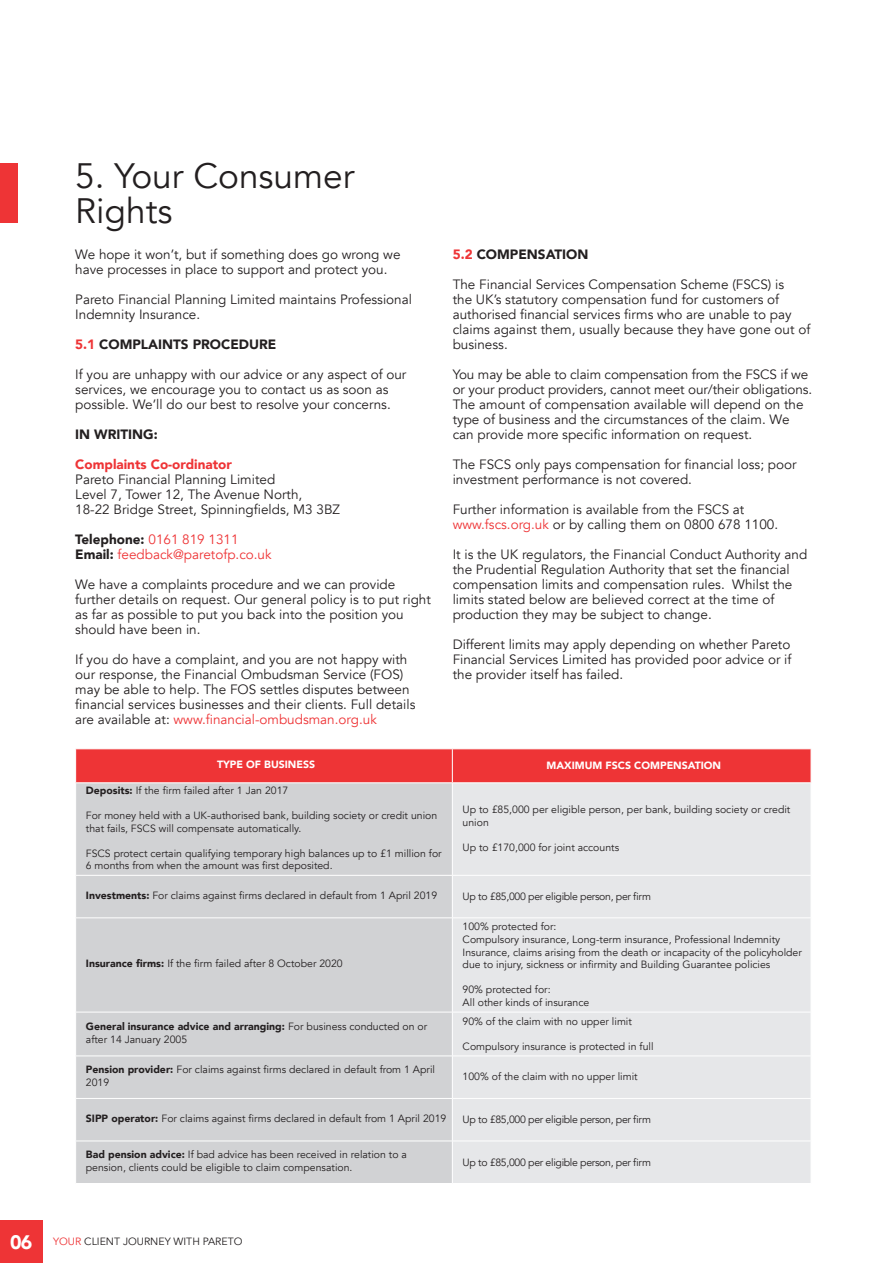
<style>
.page{position:relative;width:893px;height:1263px;background:#fff}
.page>*{position:absolute;margin:0;border:0;box-sizing:border-box;transform-origin:0 0}
.t1{font:35.25px "Avenir";color:#231f20}
.t2{font:900 19.5px "Avenir";color:#fff}
.t3{font:13.5px/15px "Avenir";color:#231f20}
.t4{font:13.5px "Avenir";color:#ee3436}
.t5{font:900 13.5px "Avenir";color:#231f20}
.t6{font:900 13.5px "Avenir";color:#ee3436}
.t7{font:10.5px/12.6px "Avenir";color:#231f20}
.t8{font:10.5px "Avenir";letter-spacing:-.03em;color:#231f20}
.t9{font:900 10.5px "Avenir";color:#fff}
.s1{color:#ee3436}
.s2{font-weight:900;color:#231f20}
.s3{font-weight:900}
</style>
<div class="page">
<div style="left:0;top:163px;width:17px;height:60px;background:#ee3436"></div>
<div style="left:0;top:1221px;width:43px;height:42px;background:#ee3436"></div>
<div style="left:76px;top:749px;width:735px;height:33px;background:#ee3436"></div>
<div style="left:76px;top:783px;width:376px;height:400px;background:#d1d2d4"></div>
<div style="left:453px;top:783px;width:358px;height:400px;background:#e6e7e9"></div>
<hr style="left:452px;top:749px;width:1px;height:33px;background:#fff">
<hr style="left:75px;top:875px;width:377px;height:1px;background:#fff">
<hr style="left:452px;top:875px;width:359px;height:1px;background:#fff">
<hr style="left:75px;top:917px;width:377px;height:1px;background:#fff">
<hr style="left:452px;top:917px;width:359px;height:1px;background:#fff">
<hr style="left:75px;top:1012px;width:377px;height:1px;background:#fff">
<hr style="left:452px;top:1012px;width:359px;height:1px;background:#fff">
<hr style="left:75px;top:1055px;width:377px;height:1px;background:#fff">
<hr style="left:452px;top:1055px;width:359px;height:1px;background:#fff">
<hr style="left:75px;top:1098px;width:377px;height:1px;background:#fff">
<hr style="left:452px;top:1098px;width:359px;height:1px;background:#fff">
<hr style="left:75px;top:1140px;width:377px;height:1px;background:#fff">
<hr style="left:452px;top:1140px;width:359px;height:1px;background:#fff">
<p class="t1" style="left:75px;top:155px;width:281px">5. Your Consumer</p>
<p class="t1" style="left:75px;top:190px;width:99px">Rights</p>
<p class="t3" style="left:75px;top:247px;width:327px">We hope it won’t, but if something does go wrong we have processes in place to support and protect you.</p>
<p class="t3" style="left:75px;top:292px;width:338px">Pareto Financial Planning Limited maintains Professional<br>Indemnity Insurance.</p>
<p class="t5" style="left:75px;top:332px;width:203px"><span class="s1">5.1</span> COMPLAINTS PROCEDURE</p>
<p class="t3" style="left:75px;top:367px;width:333px">If you are unhappy with our advice or any aspect of our services, we encourage you to contact us as soon as possible. We’ll do our best to resolve your concerns.</p>
<p class="t5" style="left:75px;top:422px;width:84px">IN WRITING:</p>
<p class="t6" style="left:75px;top:452px;width:158px">Complaints Co-ordinator</p>
<p class="t3" style="left:75px;top:472px;width:201px">Pareto Financial Planning Limited</p>
<p class="t3" style="left:75px;top:487px;width:229px">Level 7, Tower 12, The Avenue North,</p>
<p class="t3" style="left:75px;top:502px;width:266px">18-22 Bridge Street, Spinningfields, M3 3BZ</p>
<p class="t4" style="left:75px;top:531px;width:165px"><span class="s2">Telephone:</span> 0161 819 1311</p>
<p class="t4" style="left:75px;top:546px;width:198px"><span class="s2">Email:</span> feedback@paretofp.co.uk</p>
<p class="t3" style="left:75px;top:577px;width:357px">We have a complaints procedure and we can provide further details on request. Our general policy is to put right as far as possible to put you back into the position you should have been in.</p>
<p class="t3" style="left:75px;top:652px;width:342px">If you do have a complaint, and you are not happy with our response, the Financial Ombudsman Service (FOS) may be able to help. The FOS settles disputes between financial services businesses and their clients. Full details are available at: <span class="s1">www.financial-ombudsman.org.uk</span></p>
<p class="t5" style="left:453px;top:242px;width:137px"><span class="s1">5.2</span> COMPENSATION</p>
<p class="t3" style="left:453px;top:277px;width:359px">The Financial Services Compensation Scheme (FSCS) is<br>the UK’s statutory compensation fund for customers of authorised financial services firms who are unable to pay claims against them, usually because they have gone out of business.</p>
<p class="t3" style="left:453px;top:367px;width:361px">You may be able to claim compensation from the FSCS if we or your product providers, cannot meet our/their obligations.<br>The amount of compensation available will depend on the type of business and the circumstances of the claim. We can provide more specific information on request.</p>
<p class="t3" style="left:453px;top:457px;width:345px">The FSCS only pays compensation for financial loss; poor investment performance is not covered.</p>
<p class="t3" style="left:453px;top:502px;width:327px">Further information is available from the FSCS at <span class="s1">www.fscs.org.uk</span> or by calling them on 0800 678 1100.</p>
<p class="t3" style="left:453px;top:547px;width:356px">It is the UK regulators, the Financial Conduct Authority and the Prudential Regulation Authority that set the financial compensation limits and compensation rules. Whilst the limits stated below are believed correct at the time of production they may be subject to change.</p>
<p class="t3" style="left:453px;top:637px;width:340px;text-align:justify">Different limits may apply depending on whether Pareto Financial Services Limited has provided poor advice or if the provider itself has failed.</p>
<p class="t9" style="left:217px;top:756px;width:100px">TYPE OF BUSINESS</p>
<p class="t9" style="left:547px;top:756px;width:176px">MAXIMUM FSCS COMPENSATION</p>
<p class="t7" style="left:86px;top:784px;width:204px"><span class="s3">Deposits:</span> If the firm failed after 1 Jan 2017</p>
<p class="t7" style="left:86px;top:809px;width:353px">For money held with a UK-authorised bank, building society or credit union that fails, FSCS will compensate automatically.</p>
<p class="t7" style="left:86px;top:847px;width:357px">FSCS protect certain qualifying temporary high balances up to £1 million for<br>6 months from when the amount was first deposited.</p>
<p class="t7" style="left:463px;top:804px;width:329px">Up to £85,000 per eligible person, per bank, building society or credit union</p>
<p class="t7" style="left:463px;top:841px;width:158px">Up to £170,000 for joint accounts</p>
<p class="t7" style="left:86px;top:889px;width:353px"><span class="s3">Investments:</span> For claims against firms declared in default from 1 April 2019</p>
<p class="t8" style="left:463px;top:890px;width:190px">Up to £85,000 per eligible person, per firm</p>
<p class="t7" style="left:86px;top:958px;width:258px"><span class="s3">Insurance firms:</span> If the firm failed after 8 October 2020</p>
<p class="t7" style="left:86px;top:1020px;width:343px"><span class="s3">General insurance advice and arranging:</span> For business conducted on or after 14 January 2005</p>
<p class="t7" style="left:463px;top:921px;width:95px">100% protected for:</p>
<p class="t7" style="left:463px;top:933px;width:341px">Compulsory insurance, Long-term insurance, Professional Indemnity<br>Insurance, claims arising from the death or incapacity of the policyholder due to injury, sickness or infirmity and Building Guarantee policies</p>
<p class="t7" style="left:463px;top:984px;width:90px">90% protected for:</p>
<p class="t7" style="left:463px;top:996px;width:128px">All other kinds of insurance</p>
<p class="t7" style="left:463px;top:1015px;width:171px">90% of the claim with no upper limit</p>
<p class="t7" style="left:463px;top:1040px;width:192px">Compulsory insurance is protected in full</p>
<p class="t7" style="left:86px;top:1063px;width:351px"><span class="s3">Pension provider:</span> For claims against firms declared in default from 1 April<br>2019</p>
<p class="t7" style="left:463px;top:1071px;width:177px">100% of the claim with no upper limit</p>
<p class="t7" style="left:86px;top:1112px;width:362px"><span class="s3">SIPP operator:</span> For claims against firms declared in default from 1 April 2019</p>
<p class="t8" style="left:463px;top:1113px;width:190px">Up to £85,000 per eligible person, per firm</p>
<p class="t7" style="left:86px;top:1148px;width:323px"><span class="s3">Bad pension advice:</span> If bad advice has been received in relation to a pension, clients could be eligible to claim compensation.</p>
<p class="t8" style="left:463px;top:1156px;width:190px">Up to £85,000 per eligible person, per firm</p>
<p class="t2" style="left:10px;top:1225px;width:23px">06</p>
<p class="t7" style="left:53px;top:1235px;width:191px"><span class="s1">YOUR</span> CLIENT JOURNEY WITH PARETO</p>
</div>
